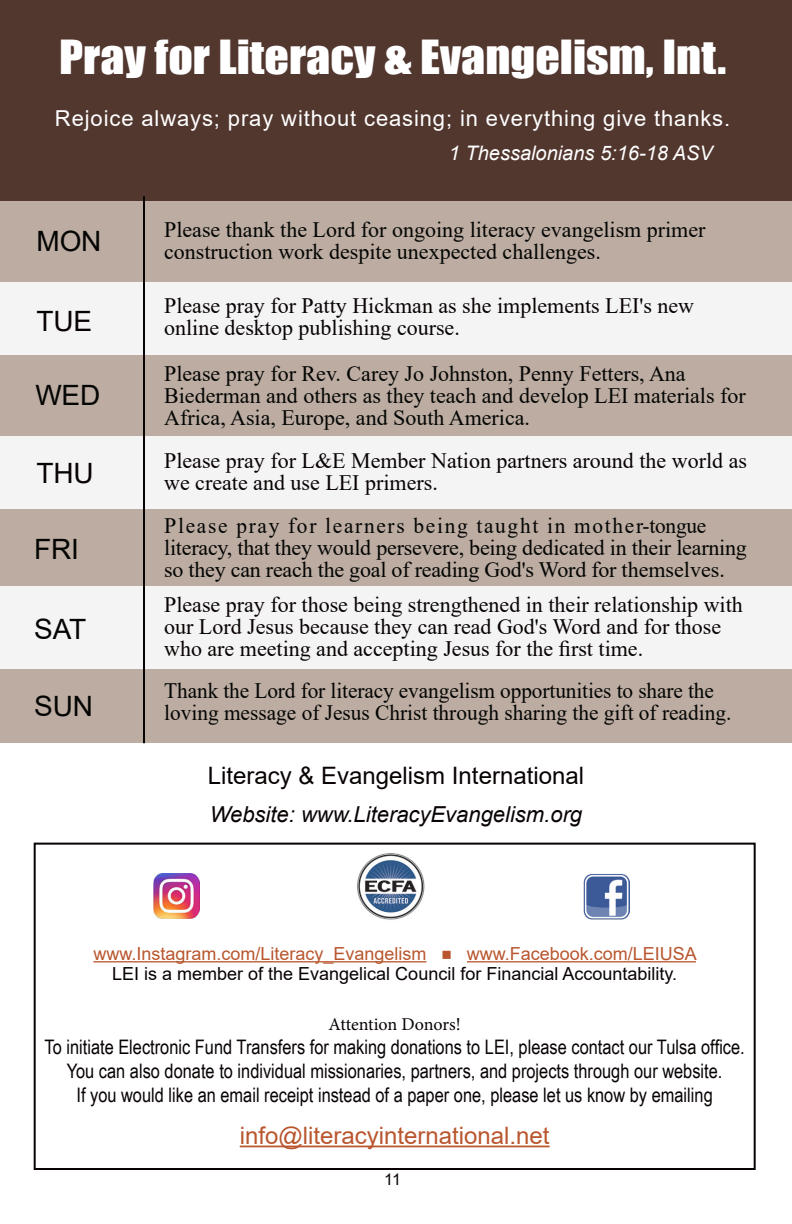
<style>
.page{position:relative;width:792px;height:1224px;background:#fff}
.page>*{position:absolute;margin:0;border:0;box-sizing:border-box;transform-origin:0 0}
.t1{font:43.2px "Impact";color:#fff;scale:1.11 1}
.t2{font:28px "Arial";letter-spacing:-.005em;color:#040503}
.t3{font:28px "Arial";letter-spacing:-.005em;color:#080302}
.t4{font:24px "Arial";color:#080302}
.t5{font:24px "Arial";color:#b9562e}
.t6{font:22px/22px "Times New Roman";color:#040503}
.t7{font:22px/22px "Times New Roman";color:#080302}
.t8{font:22px "Arial";letter-spacing:.04em;color:#fff}
.t9{font:italic 22px "Arial";color:#080302}
.t10{font:20px "Arial Narrow";color:#080302}
.t11{font:italic 20px "Arial";color:#fff}
.t12{font:18px "Arial";color:#080302}
.t13{font:18px "Arial";color:#b9562e}
.t14{font:18px "Minion Pro";letter-spacing:-.005em;color:#080302}
.t15{font:16px "Arial";color:#080302}
</style>
<div class="page">
<div style="left:0;top:0;width:792px;height:201px;background:#52372f"></div>
<div style="left:34px;top:843px;width:722px;height:327px;background:#fff;border:2px solid #080302"></div>
<hr style="left:93px;top:961px;width:333px;height:1px;background:#b9562e">
<hr style="left:467px;top:961px;width:229px;height:1px;background:#b9562e">
<hr style="left:240px;top:1146px;width:310px;height:1px;background:#b9562e">
<img style="left:153px;top:873px;width:46px;height:45px">
<img style="left:584px;top:873px;width:46px;height:46px">
<img style="left:355px;top:852px;width:71px;height:71px;border-radius:36px">
<div style="left:0;top:202px;width:792px;height:540px;background:#f4f4f4"></div>
<div style="left:0;top:355px;width:792px;height:80px;background:#bcaca2"></div>
<div style="left:0;top:201px;width:792px;height:80px;background:#bcaca2"></div>
<div style="left:0;top:509px;width:792px;height:77px;background:#bcaca2"></div>
<div style="left:0;top:669px;width:792px;height:74px;background:#bcaca2"></div>
<hr style="left:143px;top:196px;width:2px;height:547px;background:#080302">
<p class="t1" style="left:59px;top:24px;width:603px">Pray for Literacy &amp; Evangelism, Int.</p>
<p class="t8" style="left:55px;top:103px;width:677px">Rejoice always; pray without ceasing; in everything give thanks.</p>
<p class="t11" style="left:449px;top:140px;width:265px">1 Thessalonians 5:16-18 ASV</p>
<p class="t2" style="left:36px;top:222px;width:67px">MON</p>
<p class="t3" style="left:37px;top:302px;width:57px">TUE</p>
<p class="t2" style="left:35px;top:376px;width:67px">WED</p>
<p class="t3" style="left:37px;top:454px;width:59px">THU</p>
<p class="t2" style="left:34px;top:530px;width:46px">FRI</p>
<p class="t2" style="left:34px;top:609px;width:54px">SAT</p>
<p class="t2" style="left:34px;top:687px;width:60px">SUN</p>
<p class="t6" style="left:164px;top:218px;width:543px">Please thank the Lord for ongoing literacy evangelism primer construction work despite unexpected challenges.</p>
<p class="t7" style="left:164px;top:294px;width:532px">Please pray for Patty Hickman as she implements LEI's new online desktop publishing course.</p>
<p class="t6" style="left:164px;top:362px;width:583px">Please pray for Rev. Carey Jo Johnston, Penny Fetters, Ana<br>Biederman and others as they teach and develop LEI materials for<br>Africa, Asia, Europe, and South America.</p>
<p class="t7" style="left:164px;top:449px;width:584px">Please pray for L&amp;E Member Nation partners around the world as we create and use LEI primers.</p>
<p class="t6" style="left:164px;top:514px;width:584px">Please pray for learners being taught in mother-tongue literacy, that they would persevere, being dedicated in their learning so they can reach the goal of reading God's Word for themselves.</p>
<p class="t7" style="left:164px;top:593px;width:580px">Please pray for those being strengthened in their relationship with our Lord Jesus because they can read God's Word and for those who are meeting and accepting Jesus for the first time.</p>
<p class="t6" style="left:164px;top:679px;width:569px">Thank the Lord for literacy evangelism opportunities to share the loving message of Jesus Christ through sharing the gift of reading.</p>
<p class="t4" style="left:208px;top:759px;width:378px">Literacy &amp; Evangelism International</p>
<p class="t9" style="left:210px;top:800px;width:374px">Website: www.LiteracyEvangelism.org</p>
<p class="t13" style="left:93px;top:941px;width:605px">www.Instagram.com/Literacy_Evangelism ■ www.Facebook.com/LEIUSA</p>
<p class="t12" style="left:112px;top:961px;width:566px">LEI is a member of the Evangelical Council for Financial Accountability.</p>
<p class="t14" style="left:329px;top:1012px;width:134px">Attention Donors!</p>
<p class="t10" style="left:45px;top:1032px;width:702px">To initiate Electronic Fund Transfers for making donations to LEI, please contact our Tulsa office.</p>
<p class="t10" style="left:67px;top:1056px;width:657px">You can also donate to individual missionaries, partners, and projects through our website.</p>
<p class="t10" style="left:76px;top:1080px;width:638px">If you would like an email receipt instead of a paper one, please let us know by emailing</p>
<p class="t5" style="left:240px;top:1119px;width:311px">info@literacyinternational.net</p>
<p class="t15" style="left:384px;top:1168px;width:18px">11</p>
</div>
